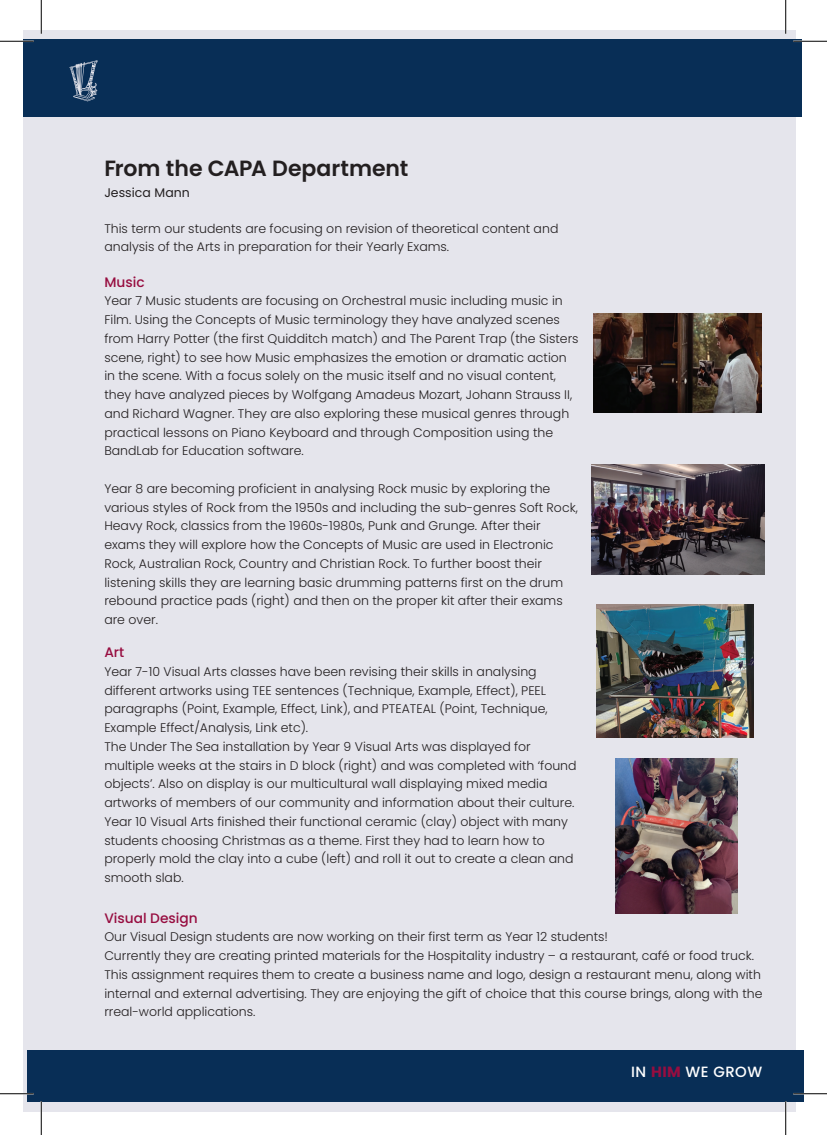
<style>
.page{position:relative;width:827px;height:1135px;background:#fff}
.page>*{position:absolute;margin:0;border:0;box-sizing:border-box;transform-origin:0 0}
.t1{font:600 22px "Poppins";letter-spacing:-.005em;color:#231f20}
.t2{font:500 14.88px "Poppins";letter-spacing:.03em;color:#fff}
.t3{font:500 13.75px "Poppins";color:#970d40}
.t4{font:300 12.5px/18.8px "Poppins";color:#231f20}
.t5{font:12.5px "Poppins";letter-spacing:.005em;color:#231f20}
.s1{font-weight:700;color:#970d40}
</style>
<div class="page">
<div style="left:24px;top:30px;width:771px;height:1081px;background:#e5e5ec"></div>
<div style="left:27px;top:1050px;width:776px;height:52px;background:#082e56"></div>
<div style="left:24px;top:39px;width:777px;height:77px;background:#082e56"></div>
<svg style="left:70px;top:60px;width:28px;height:41px"></svg>
<img style="left:593px;top:313px;width:168px;height:99px">
<img style="left:591px;top:464px;width:174px;height:110px">
<img style="left:596px;top:604px;width:157px;height:133px">
<img style="left:615px;top:759px;width:122px;height:155px">
<hr style="left:0;top:40px;width:34px;height:2px;background:#fff">
<hr style="left:793px;top:40px;width:34px;height:2px;background:#fff">
<hr style="left:40px;top:0;width:2px;height:34px;background:#fff">
<hr style="left:40px;top:1101px;width:2px;height:34px;background:#fff">
<hr style="left:0;top:41px;width:34px;height:1px;background:#000">
<hr style="left:793px;top:41px;width:34px;height:1px;background:#000">
<hr style="left:0;top:1093px;width:34px;height:1px;background:#000">
<hr style="left:793px;top:1093px;width:34px;height:1px;background:#000">
<hr style="left:41px;top:0;width:1px;height:34px;background:#000">
<hr style="left:41px;top:1101px;width:1px;height:34px;background:#000">
<hr style="left:785px;top:0;width:1px;height:34px;background:#000">
<hr style="left:785px;top:1101px;width:1px;height:34px;background:#000">
<h1 class="t1" style="left:104px;top:155px;width:305px">From the CAPA Department</h1>
<p class="t5" style="left:104px;top:185px;width:87px">Jessica Mann</p>
<p class="t4" style="left:104px;top:219px;width:455px">This term our students are focusing on revision of theoretical content and analysis of the Arts in preparation for their Yearly Exams.</p>
<p class="t3" style="left:104px;top:274px;width:42px">Music</p>
<p class="t4" style="left:104px;top:292px;width:476px">Year 7 Music students are focusing on Orchestral music including music in Film. Using the Concepts of Music terminology they have analyzed scenes from Harry Potter (the first Quidditch match) and The Parent Trap (the Sisters scene, right) to see how Music emphasizes the emotion or dramatic action in the scene. With a focus solely on the music itself and no visual content, they have analyzed pieces by Wolfgang Amadeus Mozart, Johann Strauss II, and Richard Wagner. They are also exploring these musical genres through practical lessons on Piano Keyboard and through Composition using the BandLab for Education software.</p>
<p class="t4" style="left:104px;top:479px;width:475px">Year 8 are becoming proficient in analysing Rock music by exploring the various styles of Rock from the 1950s and including the sub-genres Soft Rock, Heavy Rock, classics from the 1960s-1980s, Punk and Grunge. After their exams they will explore how the Concepts of Music are used in Electronic Rock, Australian Rock, Country and Christian Rock. To further boost their listening skills they are learning basic drumming patterns first on the drum rebound practice pads (right) and then on the proper kit after their exams are over.</p>
<p class="t3" style="left:104px;top:644px;width:21px">Art</p>
<p class="t4" style="left:104px;top:662px;width:474px">Year 7-10 Visual Arts classes have been revising their skills in analysing different artworks using TEE sentences (Technique, Example, Effect), PEEL paragraphs (Point, Example, Effect, Link), and PTEATEAL (Point, Technique, Example Effect/Analysis, Link etc).<br>The Under The Sea installation by Year 9 Visual Arts was displayed for multiple weeks at the stairs in D block (right) and was completed with ‘found objects’. Also on display is our multicultural wall displaying mixed media artworks of members of our community and information about their culture.<br>Year 10 Visual Arts finished their functional ceramic (clay) object with many students choosing Christmas as a theme. First they had to learn how to properly mold the clay into a cube (left) and roll it out to create a clean and smooth slab.</p>
<p class="t3" style="left:104px;top:910px;width:95px">Visual Design</p>
<p class="t4" style="left:104px;top:928px;width:659px">Our Visual Design students are now working on their first term as Year 12 students!<br>Currently they are creating printed materials for the Hospitality industry – a restaurant, café or food truck.<br>This assignment requires them to create a business name and logo, design a restaurant menu, along with internal and external advertising. They are enjoying the gift of choice that this course brings, along with the rreal-world applications.</p>
<p class="t2" style="left:631px;top:1063px;width:132px">IN <span class="s1">HIM</span> WE GROW</p>
</div>
